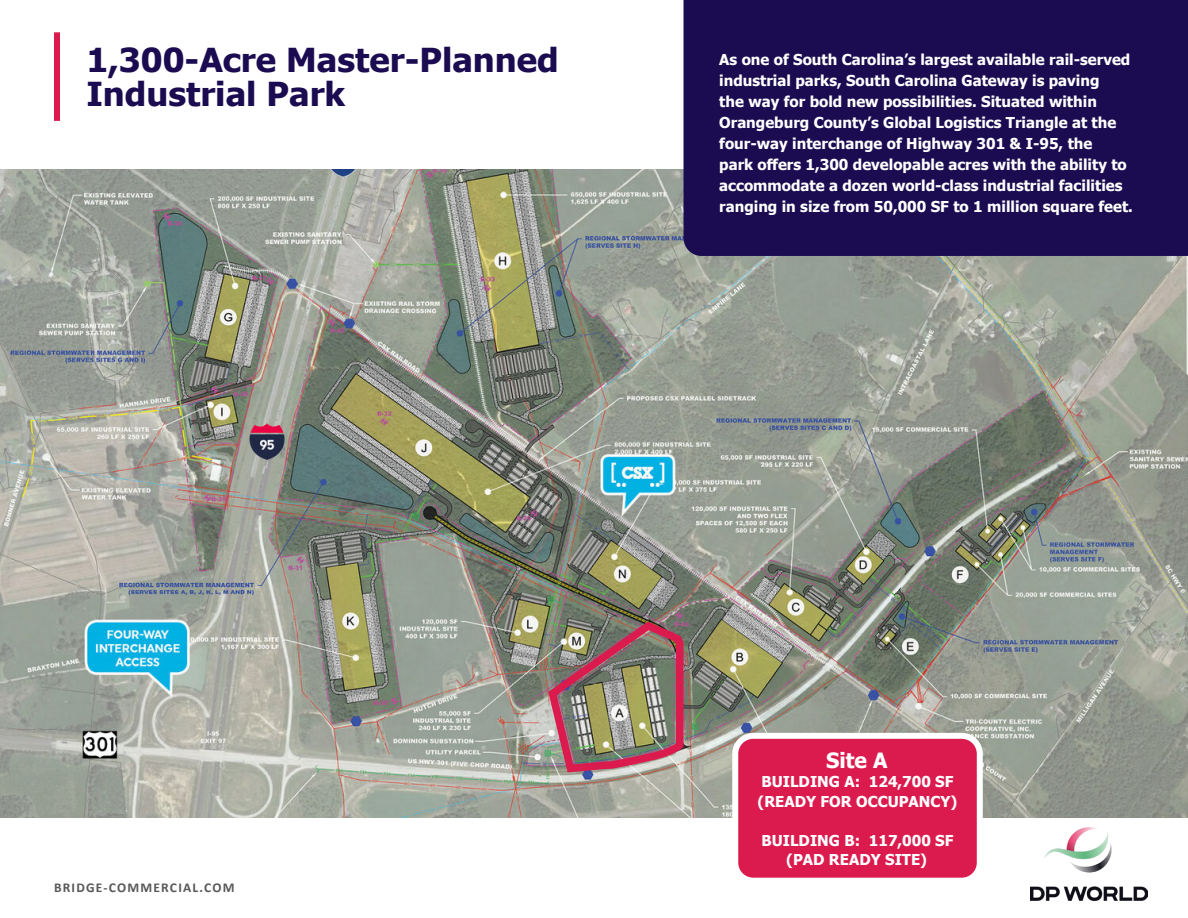
<style>
.page{position:relative;width:1188px;height:918px;background:#fff}
.page>*{position:absolute;margin:0;border:0;box-sizing:border-box;transform-origin:0 0}
.t1{font:700 33px/34.5px "Tahoma";color:#1b0c51;scale:1.04 1}
.t2{font:700 21px "Tahoma";color:#fff}
.t3{font:700 15px/21px "Tahoma";color:#fff}
.t4{font:700 13.5px "Calibri";letter-spacing:.09em;color:#57585a}
</style>
<div class="page">
<img style="left:0;top:170px;width:1188px;height:647px">
<img style="left:542px;top:616px;width:145px;height:161px">
<div style="left:735px;top:736px;width:245px;height:145px;background:#db1b4d;border-radius:18px"></div>
<div style="left:732px;top:733px;width:251px;height:151px;border:6px solid #fff;border-radius:18px"></div>
<div style="left:684px;top:0;width:504px;height:256px;background:#1b0c51"></div>
<img style="left:1030px;top:827px;width:118px;height:74px">
<div style="left:54px;top:32px;width:6px;height:89px;background:#db1b4d"></div>
<h1 class="t1" style="left:86px;top:44px;width:456px">1,300-Acre Master-Planned<br>Industrial Park</h1>
<p class="t3" style="left:719px;top:50px;width:415px">As one of South Carolina’s largest available rail-served industrial parks, South Carolina Gateway is paving<br>the way for bold new possibilities. Situated within Orangeburg County’s Global Logistics Triangle at the four-way interchange of Highway 301 &amp; I-95, the<br>park offers 1,300 developable acres with the ability to accommodate a dozen world-class industrial facilities ranging in size from 50,000 SF to 1 million square feet.</p>
<p class="t4" style="left:54px;top:878px;width:182px">BRIDGE-COMMERCIAL.COM</p>
<h2 class="t2" style="left:826px;top:745px;width:63px">Site A</h2>
<p class="t3" style="left:758px;top:772px;width:201px;line-height:19.5px">BUILDING A: 124,700 SF (READY FOR OCCUPANCY)</p>
<p class="t3" style="left:761px;top:831px;width:194px;line-height:19.5px;text-align:center">BUILDING B: 117,000 SF (PAD READY SITE)</p>
</div>
